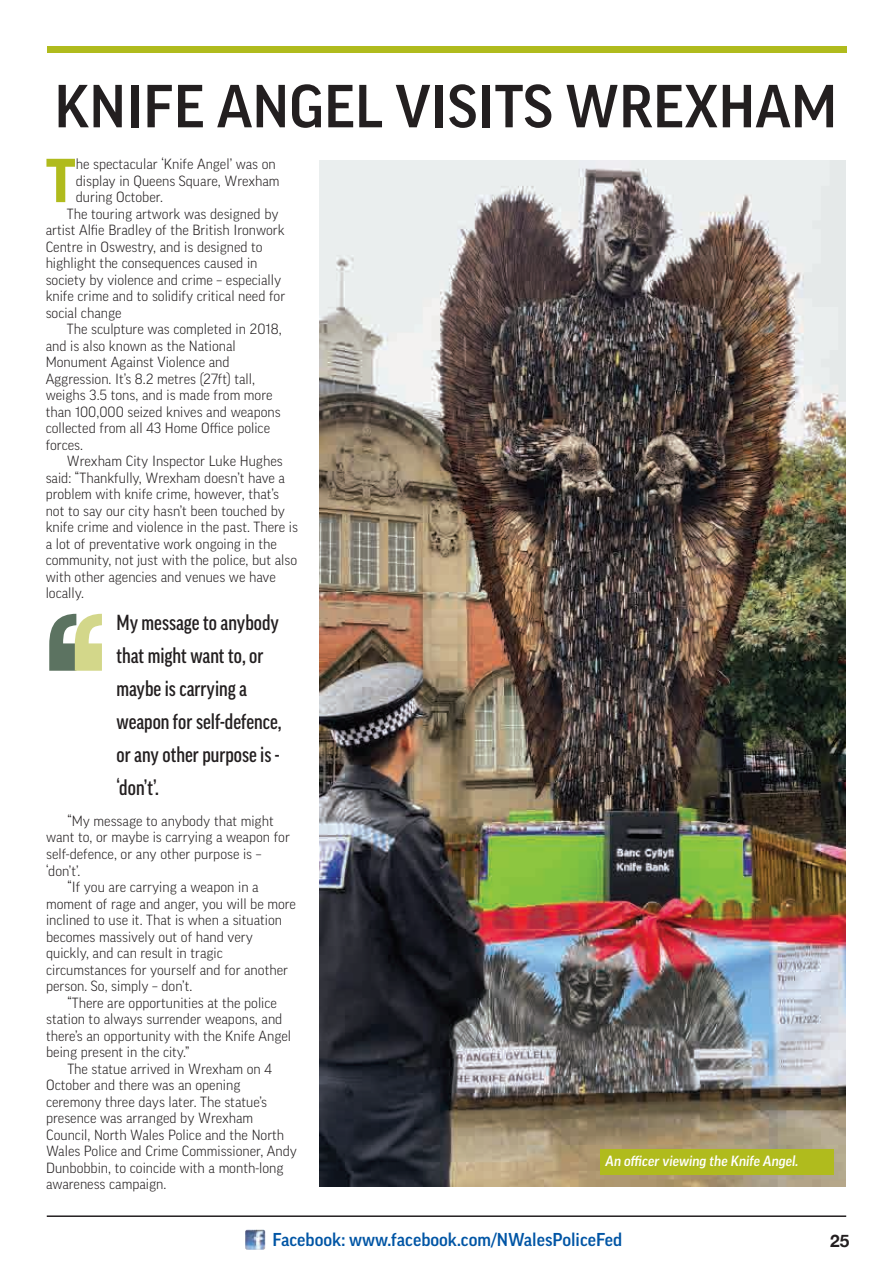
<style>
.page{position:relative;width:893px;height:1263px;background:#fff}
.page>*{position:absolute;margin:0;border:0;box-sizing:border-box;transform-origin:0 0}
.t1{font:700 153px "Rockwell";color:#5c7361}
.t2{font:700 59.7px "Good Pro";color:#b0bb1d}
.t3{font:500 58.5px "Good Pro";color:#231f20}
.t4{font:500 condensed 21px/33px "Good Pro";color:#231f20}
.t5{font:500 18px "Good Pro";color:#0155a5}
.t6{font:700 17.25px "Helvetica Neue";color:#231f20}
.t7{font:300 14.25px "Good Pro";color:#231f20}
.t8{font:italic 500 14.25px "Good Pro";color:#fff}
.s1{color:#d3d78a}
</style>
<div class="page">
<img style="left:245px;top:1230px;width:20px;height:20px">
<hr style="left:47px;top:1215px;width:799px;height:2px;background:#231f20">
<div style="left:48px;top:46px;width:799px;height:6px;background:#b0bb1d"></div>
<img style="left:320px;top:161px;width:525px;height:1026px">
<div style="left:600px;top:1149px;width:233px;height:26px;background:#b0bb1d"></div>
<h3 class="t3" style="left:54px;top:73px;width:784px">KNIFE ANGEL VISITS WREXHAM</h3>
<h2 class="t2" style="left:46px;top:147px;width:32px">T</h2>
<p class="t7" style="left:76px;top:156px;width:202px">he spectacular ‘Knife Angel’ was on</p>
<p class="t7" style="left:76px;top:172px;width:205px">display in Queens Square, Wrexham</p>
<p class="t7" style="left:76px;top:189px;width:89px">during October.</p>
<p class="t7" style="left:67px;top:205px;width:213px">The touring artwork was designed by</p>
<p class="t7" style="left:46px;top:222px;width:241px">artist Alfie Bradley of the British Ironwork</p>
<p class="t7" style="left:46px;top:238px;width:219px">Centre in Oswestry, and is designed to</p>
<p class="t7" style="left:46px;top:255px;width:213px">highlight the consequences caused in</p>
<p class="t7" style="left:46px;top:271px;width:237px">society by violence and crime – especially</p>
<p class="t7" style="left:46px;top:288px;width:241px">knife crime and to solidify critical need for</p>
<p class="t7" style="left:46px;top:304px;width:77px">social change</p>
<p class="t7" style="left:67px;top:321px;width:216px">The sculpture was completed in 2018,</p>
<p class="t7" style="left:46px;top:337px;width:192px">and is also known as the National</p>
<p class="t7" style="left:46px;top:354px;width:185px">Monument Against Violence and</p>
<p class="t7" style="left:46px;top:370px;width:211px">Aggression. It’s 8.2 metres (27ft) tall,</p>
<p class="t7" style="left:46px;top:387px;width:228px">weighs 3.5 tons, and is made from more</p>
<p class="t7" style="left:46px;top:403px;width:237px">than 100,000 seized knives and weapons</p>
<p class="t7" style="left:46px;top:420px;width:226px">collected from all 43 Home Office police</p>
<p class="t7" style="left:46px;top:436px;width:39px">forces.</p>
<p class="t7" style="left:67px;top:453px;width:217px">Wrexham City Inspector Luke Hughes</p>
<p class="t7" style="left:46px;top:469px;width:241px">said: “Thankfully, Wrexham doesn’t have a</p>
<p class="t7" style="left:46px;top:486px;width:235px">problem with knife crime, however, that’s</p>
<p class="t7" style="left:46px;top:502px;width:241px">not to say our city hasn’t been touched by</p>
<p class="t7" style="left:46px;top:519px;width:254px">knife crime and violence in the past. There is</p>
<p class="t7" style="left:46px;top:535px;width:233px">a lot of preventative work ongoing in the</p>
<p class="t7" style="left:46px;top:552px;width:253px">community, not just with the police, but also</p>
<p class="t7" style="left:46px;top:568px;width:232px">with other agencies and venues we have</p>
<p class="t7" style="left:46px;top:585px;width:40px">locally.</p>
<h1 class="t1" style="left:39px;top:571px;width:76px">‘<span class="s1">‘</span></h1>
<h3 class="t4" style="left:116px;top:606px;width:167px">My message to anybody that might want to, or maybe is carrying a weapon for self-defence, or any other purpose is - ‘don’t’.</h3>
<p class="t7" style="left:67px;top:813px;width:208px">“My message to anybody that might</p>
<p class="t7" style="left:46px;top:829px;width:245px">want to, or maybe is carrying a weapon for</p>
<p class="t7" style="left:46px;top:846px;width:217px">self-defence, or any other purpose is –</p>
<p class="t7" style="left:46px;top:862px;width:36px">‘don’t’.</p>
<p class="t7" style="left:67px;top:879px;width:193px">“If you are carrying a weapon in a</p>
<p class="t7" style="left:46px;top:895px;width:251px">moment of rage and anger, you will be more</p>
<p class="t7" style="left:46px;top:912px;width:237px">inclined to use it. That is when a situation</p>
<p class="t7" style="left:46px;top:928px;width:208px">becomes massively out of hand very</p>
<p class="t7" style="left:46px;top:945px;width:178px">quickly, and can result in tragic</p>
<p class="t7" style="left:46px;top:961px;width:243px">circumstances for yourself and for another</p>
<p class="t7" style="left:46px;top:978px;width:148px">person. So, simply – don’t.</p>
<p class="t7" style="left:67px;top:994px;width:211px">“There are opportunities at the police</p>
<p class="t7" style="left:46px;top:1011px;width:238px">station to always surrender weapons, and</p>
<p class="t7" style="left:46px;top:1027px;width:247px">there’s an opportunity with the Knife Angel</p>
<p class="t7" style="left:46px;top:1044px;width:145px">being present in the city.”</p>
<p class="t7" style="left:67px;top:1060px;width:206px">The statue arrived in Wrexham on 4</p>
<p class="t7" style="left:46px;top:1077px;width:196px">October and there was an opening</p>
<p class="t7" style="left:46px;top:1093px;width:222px">ceremony three days later. The statue’s</p>
<p class="t7" style="left:46px;top:1110px;width:209px">presence was arranged by Wrexham</p>
<p class="t7" style="left:46px;top:1126px;width:240px">Council, North Wales Police and the North</p>
<p class="t7" style="left:46px;top:1143px;width:253px">Wales Police and Crime Commissioner, Andy</p>
<p class="t7" style="left:46px;top:1159px;width:239px">Dunbobbin, to coincide with a month-long</p>
<p class="t7" style="left:46px;top:1176px;width:122px">awareness campaign.</p>
<p class="t8" style="left:606px;top:1153px;width:194px">An officer viewing the Knife Angel.</p>
<p class="t5" style="left:272px;top:1229px;width:351px">Facebook: www.facebook.com/NWalesPoliceFed</p>
<p class="t6" style="left:830px;top:1227px;width:21px">25</p>
</div>
